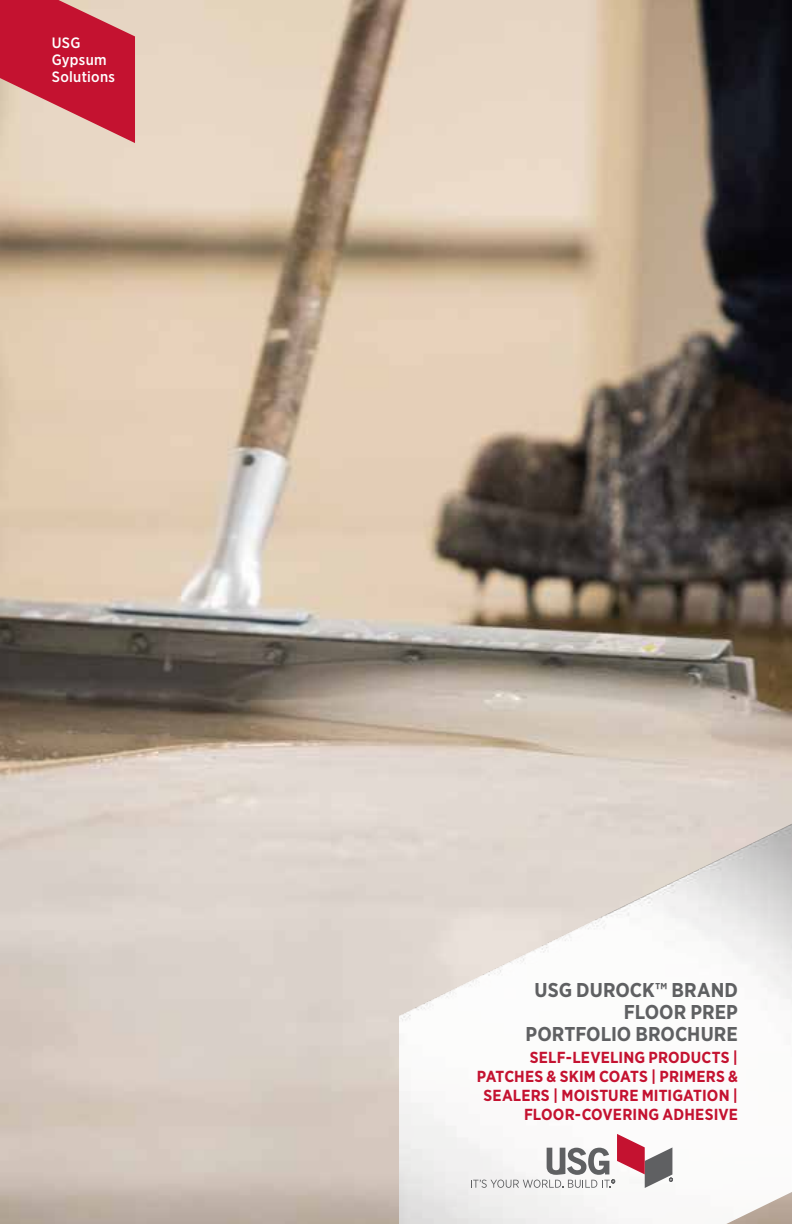
<style>
.page{position:relative;width:792px;height:1224px;background:#fff}
.page>*{position:absolute;margin:0;border:0;box-sizing:border-box;transform-origin:0 0}
.t1{font:700 20px/22px "Gotham Narrow";color:#5f6062;text-align:right}
.t2{font:700 16px/19px "Gotham Narrow";letter-spacing:.01em;color:#c41230;text-align:right}
.t3{font:500 15px/17px "Gotham Narrow";letter-spacing:.02em;color:#fff}
</style>
<div class="page">
<img style="left:0;top:0;width:792px;height:1224px">
<img style="left:399px;top:824px;width:393px;height:400px">
<svg style="left:0;top:0;width:135px;height:143px;background:#ce4c5b"></svg>
<svg style="left:471px;top:1134px;width:202px;height:54px"></svg>
<p class="t3" style="left:52px;top:34px;width:65px">USG<br>Gypsum<br>Solutions</p>
<p class="t1" style="left:526px;top:978px;width:214px">USG DUROCK™ BRAND<br>FLOOR PREP<br>PORTFOLIO BROCHURE</p>
<p class="t2" style="left:477px;top:1048px;width:263px">SELF-LEVELING PRODUCTS |<br>PATCHES &amp; SKIM COATS | PRIMERS &amp;<br>SEALERS | MOISTURE MITIGATION |<br>FLOOR-COVERING ADHESIVE</p>
</div>
